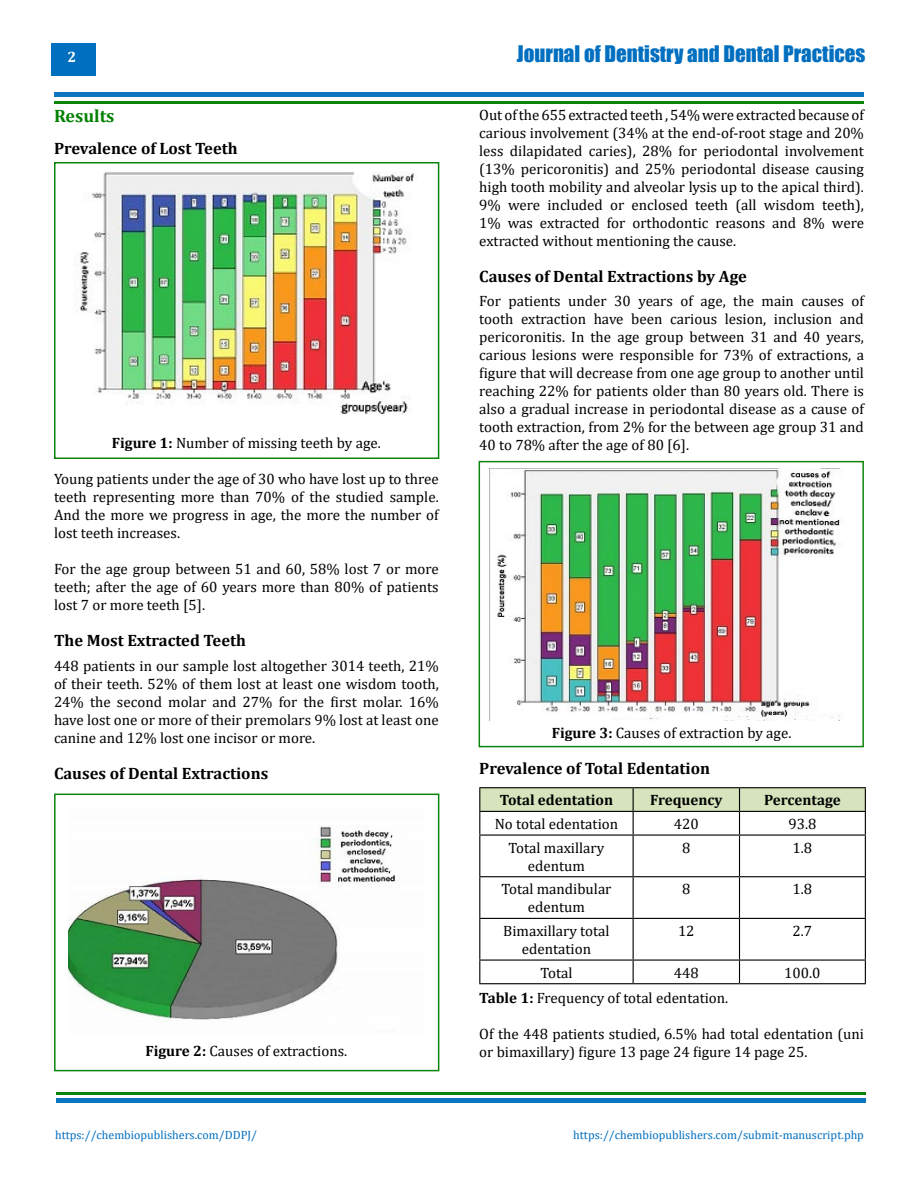
<style>
.page{position:relative;width:918px;height:1188px;background:#fff}
.page>*{position:absolute;margin:0;border:0;box-sizing:border-box;transform-origin:0 0}
.t1{font:21px "Impact";color:#006fc0}
.t2{font:700 18px "Cambria";color:#008000}
.t3{font:700 16.5px "Cambria";color:#000}
.t4{font:15px/18px "Cambria";color:#000;text-align:justify}
.t5{font:700 15px "Cambria";color:#000}
.t6{font:700 15px "Cambria";color:#fff}
.t7{font:12px "Cambria";color:#006fc0}
.s1{font-weight:700}
</style>
<div class="page">
<div style="left:51px;top:43px;width:45px;height:33px;background:#006fc0"></div>
<div style="left:54px;top:92px;width:810px;height:5px;background:#0b75c2"></div>
<hr style="left:56px;top:1098px;width:810px;height:4px;background:#0b75c2">
<hr style="left:54px;top:101px;width:810px;height:2px;background:#007f01">
<hr style="left:56px;top:1092px;width:810px;height:2px;background:#007f01">
<img style="left:74px;top:172px;width:340px;height:243px">
<img style="left:68px;top:826px;width:327px;height:196px">
<img style="left:490px;top:468px;width:352px;height:252px">
<hr style="left:479px;top:787px;width:154px;height:1px;background:#000">
<hr style="left:633px;top:787px;width:107px;height:1px;background:#000">
<hr style="left:740px;top:787px;width:126px;height:1px;background:#000">
<svg style="left:479px;top:788px;width:387px;height:47px"></svg>
<hr style="left:479px;top:835px;width:154px;height:1px;background:#000">
<hr style="left:479px;top:836px;width:1px;height:40px;background:#000">
<hr style="left:633px;top:835px;width:107px;height:1px;background:#000">
<hr style="left:633px;top:836px;width:1px;height:40px;background:#000">
<hr style="left:740px;top:835px;width:126px;height:1px;background:#000">
<hr style="left:739px;top:836px;width:1px;height:40px;background:#000">
<hr style="left:865px;top:836px;width:1px;height:40px;background:#000">
<hr style="left:479px;top:876px;width:154px;height:1px;background:#000">
<hr style="left:479px;top:877px;width:1px;height:41px;background:#000">
<hr style="left:633px;top:876px;width:107px;height:1px;background:#000">
<hr style="left:633px;top:877px;width:1px;height:41px;background:#000">
<hr style="left:740px;top:876px;width:126px;height:1px;background:#000">
<hr style="left:739px;top:877px;width:1px;height:41px;background:#000">
<hr style="left:865px;top:877px;width:1px;height:41px;background:#000">
<hr style="left:479px;top:918px;width:154px;height:1px;background:#000">
<hr style="left:479px;top:919px;width:1px;height:41px;background:#000">
<hr style="left:633px;top:918px;width:107px;height:1px;background:#000">
<hr style="left:633px;top:919px;width:1px;height:41px;background:#000">
<hr style="left:740px;top:918px;width:126px;height:1px;background:#000">
<hr style="left:739px;top:919px;width:1px;height:41px;background:#000">
<hr style="left:865px;top:919px;width:1px;height:41px;background:#000">
<hr style="left:479px;top:960px;width:154px;height:1px;background:#000">
<svg style="left:479px;top:961px;width:1px;height:22px"></svg>
<hr style="left:633px;top:960px;width:107px;height:1px;background:#000">
<svg style="left:633px;top:961px;width:1px;height:22px"></svg>
<hr style="left:740px;top:960px;width:126px;height:1px;background:#000">
<svg style="left:739px;top:961px;width:1px;height:22px"></svg>
<svg style="left:865px;top:961px;width:1px;height:22px"></svg>
<hr style="left:479px;top:983px;width:154px;height:1px;background:#000">
<hr style="left:633px;top:983px;width:107px;height:1px;background:#000">
<hr style="left:740px;top:983px;width:126px;height:1px;background:#000">
<div style="left:54px;top:162px;width:385px;height:297px;border:2px solid #007f01"></div>
<div style="left:54px;top:794px;width:385px;height:277px;border:2px solid #007f01"></div>
<div style="left:479px;top:461px;width:385px;height:286px;border:2px solid #007f01"></div>
<p class="t6" style="left:68px;top:47px;width:10px">2</p>
<p class="t2" style="left:54px;top:103px;width:62px">Results</p>
<p class="t3" style="left:54px;top:136px;width:185px">Prevalence of Lost Teeth</p>
<p class="t4" style="left:112px;top:434px;width:270px"><span class="s1">Figure 1:</span> Number of missing teeth by age.</p>
<p class="t4" style="left:54px;top:470px;width:386px">Young patients under the age of 30 who have lost up to three teeth representing more than 70% of the studied sample.<br>And the more we progress in age, the more the number of lost teeth increases.</p>
<p class="t4" style="left:54px;top:560px;width:386px">For the age group between 51 and 60, 58% lost 7 or more teeth; after the age of 60 years more than 80% of patients lost 7 or more teeth [5].</p>
<p class="t3" style="left:54px;top:629px;width:194px">The Most Extracted Teeth</p>
<p class="t4" style="left:54px;top:657px;width:386px">448 patients in our sample lost altogether 3014 teeth, 21% of their teeth. 52% of them lost at least one wisdom tooth, 24% the second molar and 27% for the first molar. 16% have lost one or more of their premolars 9% lost at least one canine and 12% lost one incisor or more.</p>
<p class="t3" style="left:54px;top:762px;width:216px">Causes of Dental Extractions</p>
<p class="t4" style="left:145px;top:1042px;width:203px"><span class="s1">Figure 2:</span> Causes of extractions.</p>
<h1 class="t1" style="left:517px;top:37px;width:350px">Journal of Dentistry and Dental Practices</h1>
<p class="t4" style="left:479px;top:105px;width:386px">Out of the 655 extracted teeth , 54% were extracted because of carious involvement (34% at the end-of-root stage and 20% less dilapidated caries), 28% for periodontal involvement (13% pericoronitis) and 25% periodontal disease causing high tooth mobility and alveolar lysis up to the apical third).<br>9% were included or enclosed teeth (all wisdom teeth), 1% was extracted for orthodontic reasons and 8% were extracted without mentioning the cause.</p>
<p class="t3" style="left:479px;top:264px;width:269px">Causes of Dental Extractions by Age</p>
<p class="t4" style="left:479px;top:292px;width:386px">For patients under 30 years of age, the main causes of tooth extraction have been carious lesion, inclusion and pericoronitis. In the age group between 31 and 40 years, carious lesions were responsible for 73% of extractions, a figure that will decrease from one age group to another until reaching 22% for patients older than 80 years old. There is also a gradual increase in periodontal disease as a cause of tooth extraction, from 2% for the between age group 31 and 40 to 78% after the age of 80 [6].</p>
<p class="t4" style="left:552px;top:724px;width:241px"><span class="s1">Figure 3:</span> Causes of extraction by age.</p>
<p class="t3" style="left:479px;top:757px;width:232px">Prevalence of Total Edentation</p>
<p class="t5" style="left:500px;top:790px;width:115px">Total edentation</p>
<p class="t5" style="left:650px;top:790px;width:74px">Frequency</p>
<p class="t5" style="left:764px;top:790px;width:78px">Percentage</p>
<p class="t4" style="left:495px;top:815px;width:125px">No total edentation</p>
<p class="t4" style="left:674px;top:815px;width:26px">420</p>
<p class="t4" style="left:788px;top:815px;width:30px">93.8</p>
<p class="t4" style="left:509px;top:839px;width:97px;text-align:center">Total maxillary edentum</p>
<p class="t4" style="left:682px;top:839px;width:10px">8</p>
<p class="t4" style="left:793px;top:839px;width:21px">1.8</p>
<p class="t4" style="left:501px;top:880px;width:112px;text-align:center">Total mandibular edentum</p>
<p class="t4" style="left:682px;top:880px;width:10px">8</p>
<p class="t4" style="left:793px;top:880px;width:21px">1.8</p>
<p class="t4" style="left:503px;top:922px;width:108px;text-align:center">Bimaxillary total edentation</p>
<p class="t4" style="left:678px;top:922px;width:18px">12</p>
<p class="t4" style="left:793px;top:922px;width:21px">2.7</p>
<p class="t4" style="left:540px;top:964px;width:34px">Total</p>
<p class="t4" style="left:674px;top:964px;width:26px">448</p>
<p class="t4" style="left:784px;top:964px;width:38px">100.0</p>
<p class="t4" style="left:479px;top:989px;width:251px"><span class="s1">Table 1:</span> Frequency of total edentation.</p>
<p class="t4" style="left:479px;top:1025px;width:386px">Of the 448 patients studied, 6.5% had total edentation (uni or bimaxillary) figure 13 page 24 figure 14 page 25.</p>
<p class="t7" style="left:55px;top:1128px;width:203px">https://chembiopublishers.com/DDPJ/</p>
<p class="t7" style="left:573px;top:1128px;width:292px">https://chembiopublishers.com/submit-manuscript.php</p>
</div>
